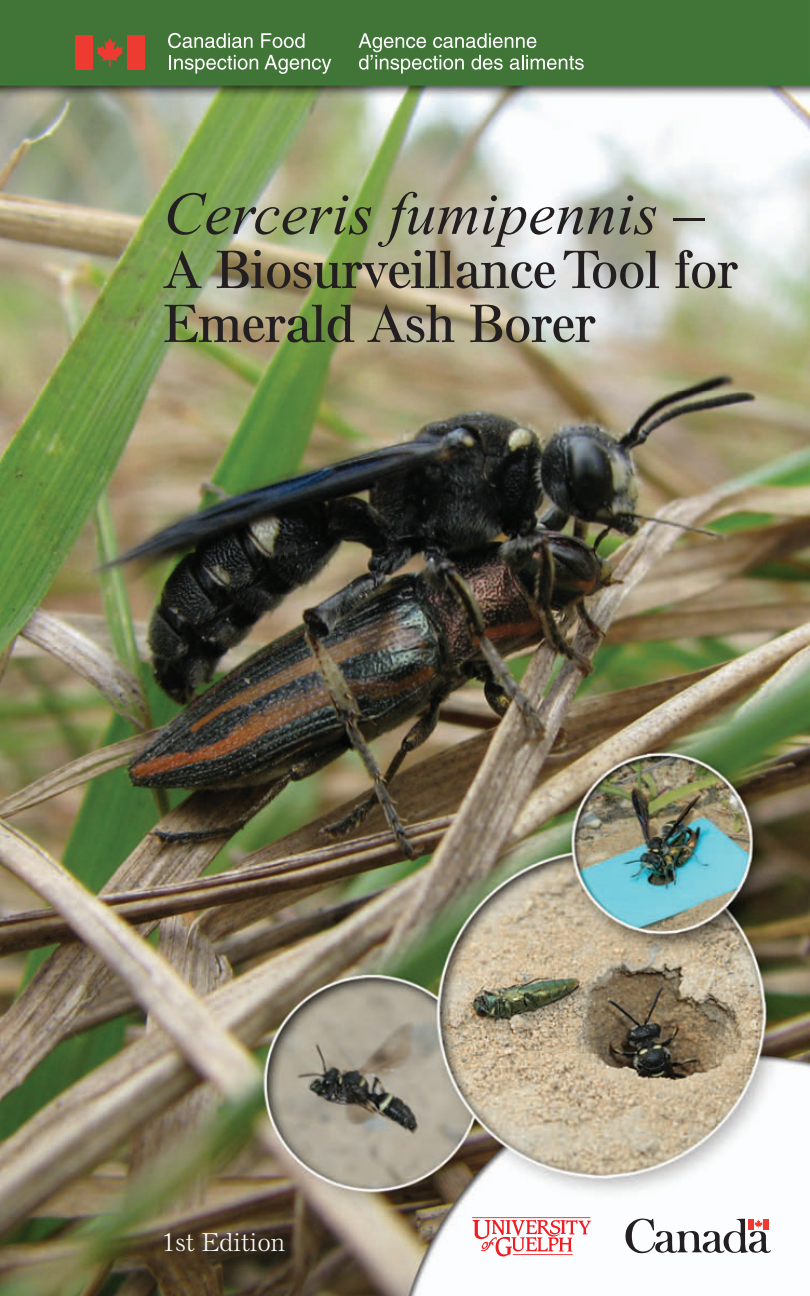
<style>
.page{position:relative;width:810px;height:1296px;background:#fff}
.page>*{position:absolute;margin:0;border:0;box-sizing:border-box;transform-origin:0 0}
.t1{font:italic 60.75px "Times New Roman";letter-spacing:.005em;color:#231f20}
.t2{font:600 51.75px/54px "Else NPL";letter-spacing:.005em;color:#231f20}
.t3{font:300 24.75px "Else NPL";letter-spacing:.025em;color:#fff}
</style>
<div class="page">
<img style="left:0;top:0;width:810px;height:1296px">
<svg style="left:625px;top:1219px;width:146px;height:34px"></svg>
<svg style="left:97px;top:38px;width:26px;height:29px"></svg>
<div style="left:127px;top:35px;width:17px;height:34px;background:#ee3b32"></div>
<div style="left:75px;top:35px;width:18px;height:34px;background:#ee3b32"></div>
<svg style="left:168px;top:33px;width:85px;height:15px"></svg>
<svg style="left:261px;top:33px;width:44px;height:15px"></svg>
<svg style="left:169px;top:55px;width:89px;height:19px;background:#6f9768"></svg>
<svg style="left:264px;top:55px;width:67px;height:19px"></svg>
<svg style="left:359px;top:33px;width:225px;height:41px;background:#648f5d"></svg>
<svg style="left:472px;top:1217px;width:119px;height:39px"></svg>
<img style="left:145px;top:170px;width:665px;height:221px">
<p class="t1" style="left:164px;top:192px;width:542px">Cerceris fumipennis –</p>
<p class="t2" style="left:164px;top:247px;width:575px">A BiosurveillanceTool for<br>Emerald Ash Borer</p>
<p class="t3" style="left:162px;top:1233px;width:125px">1st Edition</p>
</div>
